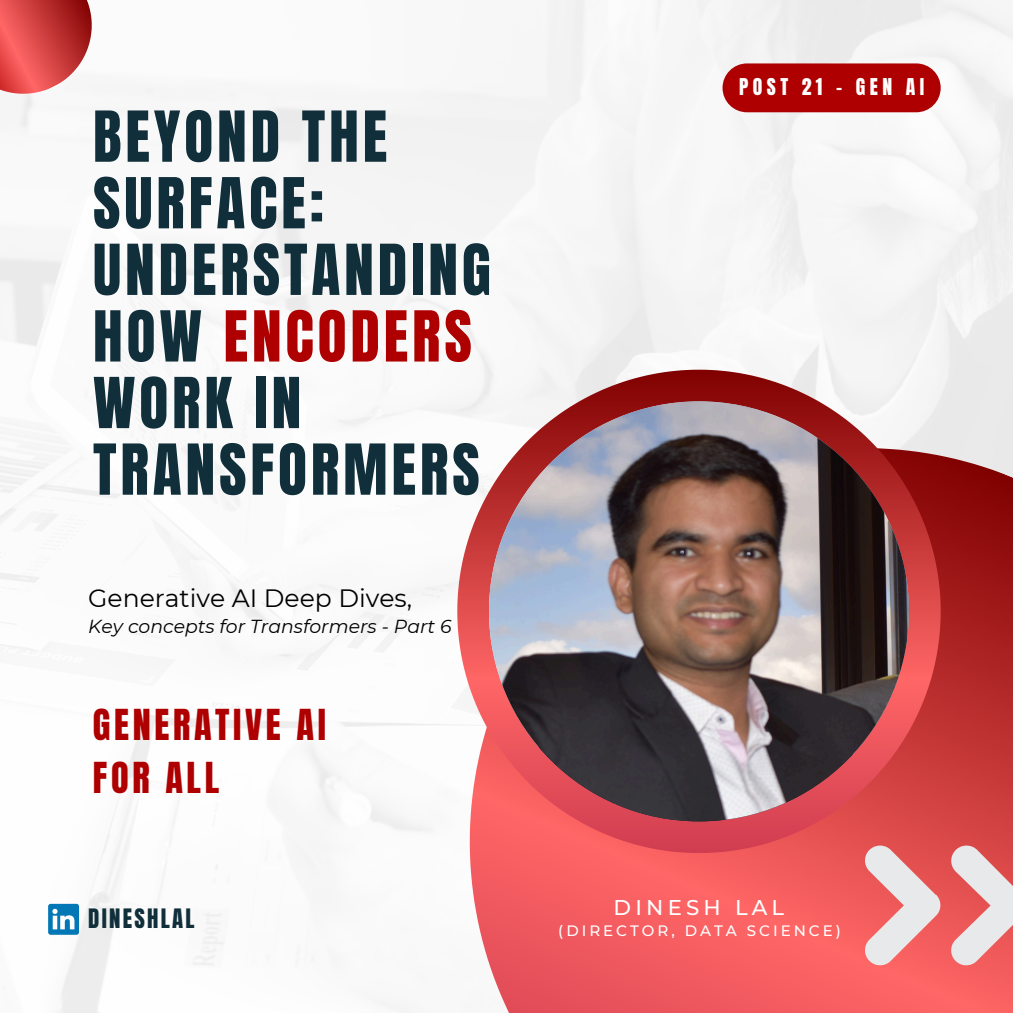
<style>
.page{position:relative;width:1013px;height:1013px;background:#fff}
.page>*{position:absolute;margin:0;border:0;box-sizing:border-box;transform-origin:0 0}
.t1{font:59.62px/66.5px "Anton";letter-spacing:.065em;color:#112f3b}
.t2{font:36.25px/52.5px "Anton";letter-spacing:.1em;color:#ae0000}
.t3{font:25px "Montserrat";color:#000}
.t4{font:22.75px "Anton";letter-spacing:.1em;color:#112f3b}
.t5{font:500 21.25px "Montserrat";letter-spacing:.195em;color:#fff}
.t6{font:19.75px "Anton";letter-spacing:.225em;color:#fff}
.t7{font:italic 18.75px "Montserrat";color:#000}
.t8{font:500 15px "Montserrat";letter-spacing:.195em;color:#fff}
.s1{color:#ae0000}
</style>
<div class="page">
<img style="left:0;top:0;width:1012px;height:1012px">
<svg style="left:346px;top:324px;width:666px;height:688px"></svg>
<svg style="left:457px;top:370px;width:483px;height:482px"></svg>
<div style="left:722px;top:63px;width:218px;height:49px;background:#ae0000;border-radius:24px"></div>
<svg style="left:0;top:0;width:116px;height:118px"></svg>
<svg style="left:48px;top:903px;width:31px;height:31px"></svg>
<img style="left:489px;top:401px;width:420px;height:420px;border-radius:50%">
<svg style="left:949px;top:844px;width:63px;height:122px"></svg>
<svg style="left:863px;top:844px;width:79px;height:122px"></svg>
<p class="t1" style="left:93px;top:104px;width:399px">BEYOND THE<br>SURFACE:<br>UNDERSTANDING<br>HOW <span class="s1">ENCODERS<br></span>WORK IN<br>TRANSFORMERS</p>
<h4 class="t3" style="left:88px;top:583px;width:325px">Generative AI Deep Dives,</h4>
<h4 class="t7" style="left:88px;top:614px;width:365px">Key concepts for Transformers - Part 6</h4>
<h1 class="t2" style="left:93px;top:699px;width:234px">GENERATIVE AI<br>FOR ALL</h1>
<p class="t4" style="left:88px;top:902px;width:108px">DINESHLAL</p>
<p class="t6" style="left:739px;top:72px;width:187px">POST 21 - GEN AI</p>
<p class="t5" style="left:613px;top:894px;width:172px">DINESH LAL</p>
<p class="t8" style="left:558px;top:921px;width:284px">(DIRECTOR, DATA SCIENCE)</p>
</div>
